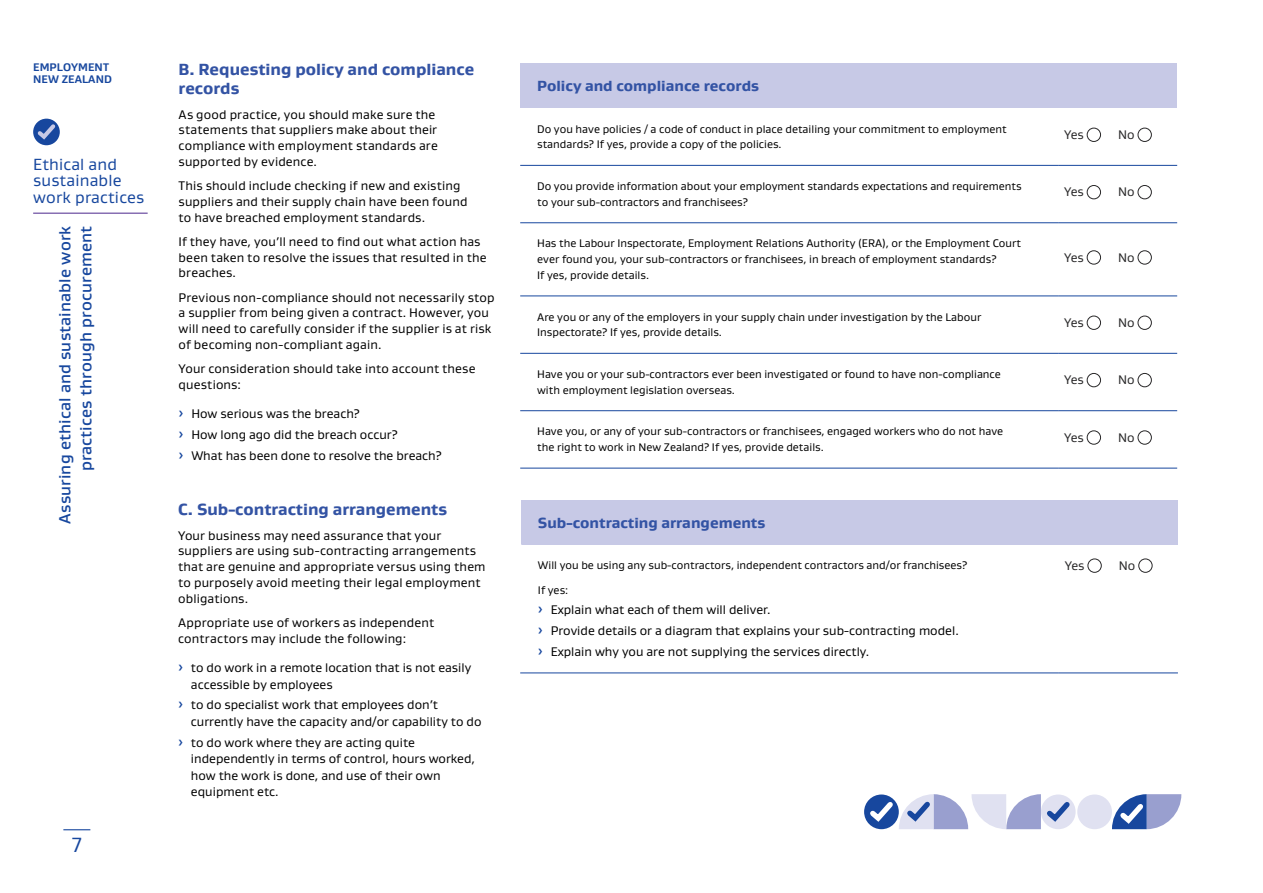
<style>
.page{position:relative;width:1263px;height:893px;background:#fff}
.page>*{position:absolute;margin:0;border:0;box-sizing:border-box;transform-origin:0 0}
.t1{font:21px "Gustan";color:#17479e}
.t2{font:800 16.5px/19.5px "Gustan";color:#3353a4}
.t3{font:500 16.5px/21px "Gustan";letter-spacing:.01em;color:#17479e;text-align:right}
.t4{font:16.5px/16.5px "Gustan";letter-spacing:.01em;color:#17479e}
.t5{font:800 15px "Gustan";color:#3353a4}
.t6{font:12.75px/15.8px "Gustan";letter-spacing:.01em;color:#000}
.t7{font:12.75px "Gustan";color:#292829}
.t8{font:11.25px/15.8px "Gustan";color:#000}
.t9{font:700 11.25px/11.2px "Gustan";letter-spacing:.01em;color:#17479e}
</style>
<div class="page">
<div style="left:33px;top:119px;width:27px;height:26px;background:#17479e;border-radius:50%"></div>
<svg style="left:34px;top:121px;width:25px;height:21px"></svg>
<hr style="left:33px;top:213px;width:115px;height:1px;background:#603f99">
<div style="left:520px;top:64px;width:657px;height:44px;background:#c7c9e6"></div>
<hr style="left:520px;top:165px;width:538px;height:1px;background:#17479e">
<hr style="left:520px;top:222px;width:538px;height:1px;background:#17479e">
<hr style="left:520px;top:296px;width:538px;height:1px;background:#17479e">
<hr style="left:520px;top:353px;width:538px;height:1px;background:#17479e">
<hr style="left:520px;top:410px;width:538px;height:1px;background:#17479e">
<hr style="left:520px;top:468px;width:538px;height:1px;background:#17479e">
<hr style="left:1058px;top:165px;width:119px;height:1px;background:#17479e">
<hr style="left:1058px;top:222px;width:119px;height:1px;background:#17479e">
<hr style="left:1058px;top:296px;width:119px;height:1px;background:#17479e">
<hr style="left:1058px;top:353px;width:119px;height:1px;background:#17479e">
<hr style="left:1058px;top:410px;width:119px;height:1px;background:#17479e">
<hr style="left:1058px;top:468px;width:119px;height:1px;background:#17479e">
<div style="left:1087px;top:128px;width:14px;height:14px;border:1px solid #292829;border-radius:50%"></div>
<div style="left:1137px;top:128px;width:15px;height:14px;border:1px solid #292829;border-radius:50%"></div>
<div style="left:1087px;top:185px;width:14px;height:14px;border:1px solid #292829;border-radius:50%"></div>
<div style="left:1137px;top:185px;width:15px;height:14px;border:1px solid #292829;border-radius:50%"></div>
<div style="left:1087px;top:250px;width:14px;height:15px;border:1px solid #292829;border-radius:50%"></div>
<div style="left:1137px;top:250px;width:15px;height:15px;border:1px solid #292829;border-radius:50%"></div>
<div style="left:1087px;top:316px;width:14px;height:14px;border:1px solid #292829;border-radius:50%"></div>
<div style="left:1137px;top:316px;width:15px;height:14px;border:1px solid #292829;border-radius:50%"></div>
<div style="left:1087px;top:373px;width:14px;height:14px;border:1px solid #292829;border-radius:50%"></div>
<div style="left:1137px;top:373px;width:15px;height:14px;border:1px solid #292829;border-radius:50%"></div>
<div style="left:1087px;top:430px;width:14px;height:15px;border:1px solid #292829;border-radius:50%"></div>
<div style="left:1137px;top:430px;width:15px;height:15px;border:1px solid #292829;border-radius:50%"></div>
<div style="left:521px;top:500px;width:657px;height:45px;background:#c7c9e6"></div>
<hr style="left:520px;top:673px;width:539px;height:1px;background:#17479e">
<hr style="left:1059px;top:673px;width:119px;height:1px;background:#17479e">
<div style="left:1087px;top:559px;width:15px;height:14px;border:1px solid #292829;border-radius:50%"></div>
<div style="left:1138px;top:559px;width:14px;height:14px;border:1px solid #292829;border-radius:50%"></div>
<div style="left:1077px;top:794px;width:35px;height:35px;background:#e0e1f1;border-radius:50%"></div>
<svg style="left:1112px;top:794px;width:69px;height:35px"></svg>
<div style="left:1041px;top:794px;width:34px;height:35px;background:#e0e1f1;border-radius:50%"></div>
<svg style="left:865px;top:794px;width:209px;height:35px"></svg>
<svg style="left:63px;top:829px;width:27px;height:1px"></svg>
<p class="t9" style="left:33px;top:62px;width:80px">EMPLOYMENT<br>NEW ZEALAND</p>
<p class="t4" style="left:33px;top:156px;width:113px">Ethical and sustainable work practices</p>
<p class="t3" style="left:54px;top:524px;width:299px;rotate:-90deg">Assuring ethical and sustainable work practices through procurement</p>
<h1 class="t1" style="left:72px;top:831px;width:12px">7</h1>
<p class="t2" style="left:179px;top:59px;width:297px">B. Requesting policy and compliance records</p>
<p class="t6" style="left:179px;top:106px;width:261px">As good practice, you should make sure the statements that suppliers make about their compliance with employment standards are supported by evidence.</p>
<p class="t6" style="left:179px;top:178px;width:291px">This should include checking if new and existing suppliers and their supply chain have been found to have breached employment standards.</p>
<p class="t6" style="left:179px;top:233px;width:309px">If they have, you’ll need to find out what action has been taken to resolve the issues that resulted in the breaches.</p>
<p class="t6" style="left:179px;top:289px;width:318px">Previous non-compliance should not necessarily stop a supplier from being given a contract. However, you will need to carefully consider if the supplier is at risk of becoming non-compliant again.</p>
<p class="t6" style="left:179px;top:361px;width:298px">Your consideration should take into account these questions:</p>
<p class="t6" style="left:191px;top:403px;width:252px;line-height:20.7px">How serious was the breach?<br>How long ago did the breach occur?<br>What has been done to resolve the breach?</p>
<p class="t2" style="left:178px;top:500px;width:270px">C. Sub-contracting arrangements</p>
<p class="t6" style="left:178px;top:527px;width:309px">Your business may need assurance that your suppliers are using sub-contracting arrangements that are genuine and appropriate versus using them to purposely avoid meeting their legal employment obligations.</p>
<p class="t6" style="left:178px;top:614px;width:258px">Appropriate use of workers as independent contractors may include the following:</p>
<p class="t6" style="left:191px;top:659px;width:282px;line-height:16.5px">to do work in a remote location that is not easily accessible by employees</p>
<p class="t6" style="left:191px;top:696px;width:292px;line-height:16.5px">to do specialist work that employees don’t currently have the capacity and/or capability to do</p>
<p class="t6" style="left:191px;top:734px;width:286px;line-height:16.5px">to do work where they are acting quite independently in terms of control, hours worked, how the work is done, and use of their own equipment etc.</p>
<p class="t5" style="left:537px;top:76px;width:223px">Policy and compliance records</p>
<p class="t8" style="left:537px;top:121px;width:471px">Do you have policies / a code of conduct in place detailing your commitment to employment standards? If yes, provide a copy of the policies.</p>
<p class="t7" style="left:1064px;top:126px;width:21px">Yes</p>
<p class="t7" style="left:1118px;top:126px;width:18px">No</p>
<p class="t8" style="left:537px;top:178px;width:486px">Do you provide information about your employment standards expectations and requirements to your sub-contractors and franchisees?</p>
<p class="t7" style="left:1064px;top:184px;width:21px">Yes</p>
<p class="t7" style="left:1118px;top:184px;width:18px">No</p>
<p class="t8" style="left:537px;top:235px;width:485px">Has the Labour Inspectorate, Employment Relations Authority (ERA), or the Employment Court ever found you, your sub-contractors or franchisees, in breach of employment standards?<br>If yes, provide details.</p>
<p class="t7" style="left:1064px;top:249px;width:21px">Yes</p>
<p class="t7" style="left:1118px;top:249px;width:18px">No</p>
<p class="t8" style="left:537px;top:308px;width:446px">Are you or any of the employers in your supply chain under investigation by the Labour<br>Inspectorate? If yes, provide details.</p>
<p class="t7" style="left:1064px;top:314px;width:21px">Yes</p>
<p class="t7" style="left:1118px;top:314px;width:18px">No</p>
<p class="t8" style="left:537px;top:366px;width:465px">Have you or your sub-contractors ever been investigated or found to have non-compliance with employment legislation overseas.</p>
<p class="t7" style="left:1064px;top:372px;width:21px">Yes</p>
<p class="t7" style="left:1118px;top:372px;width:18px">No</p>
<p class="t8" style="left:537px;top:423px;width:467px">Have you, or any of your sub-contractors or franchisees, engaged workers who do not have the right to work in New Zealand? If yes, provide details.</p>
<p class="t7" style="left:1064px;top:429px;width:21px">Yes</p>
<p class="t7" style="left:1118px;top:429px;width:18px">No</p>
<p class="t5" style="left:538px;top:513px;width:229px">Sub-contracting arrangements</p>
<p class="t8" style="left:538px;top:553px;width:431px;line-height:24.3px">Will you be using any sub-contractors, independent contractors and/or franchisees?<br>If yes:</p>
<p class="t6" style="left:551px;top:599px;width:410px;line-height:20.7px">Explain what each of them will deliver.<br>Provide details or a diagram that explains your sub-contracting model.<br>Explain why you are not supplying the services directly.</p>
<p class="t7" style="left:1065px;top:557px;width:21px">Yes</p>
<p class="t7" style="left:1119px;top:557px;width:18px">No</p>
</div>
